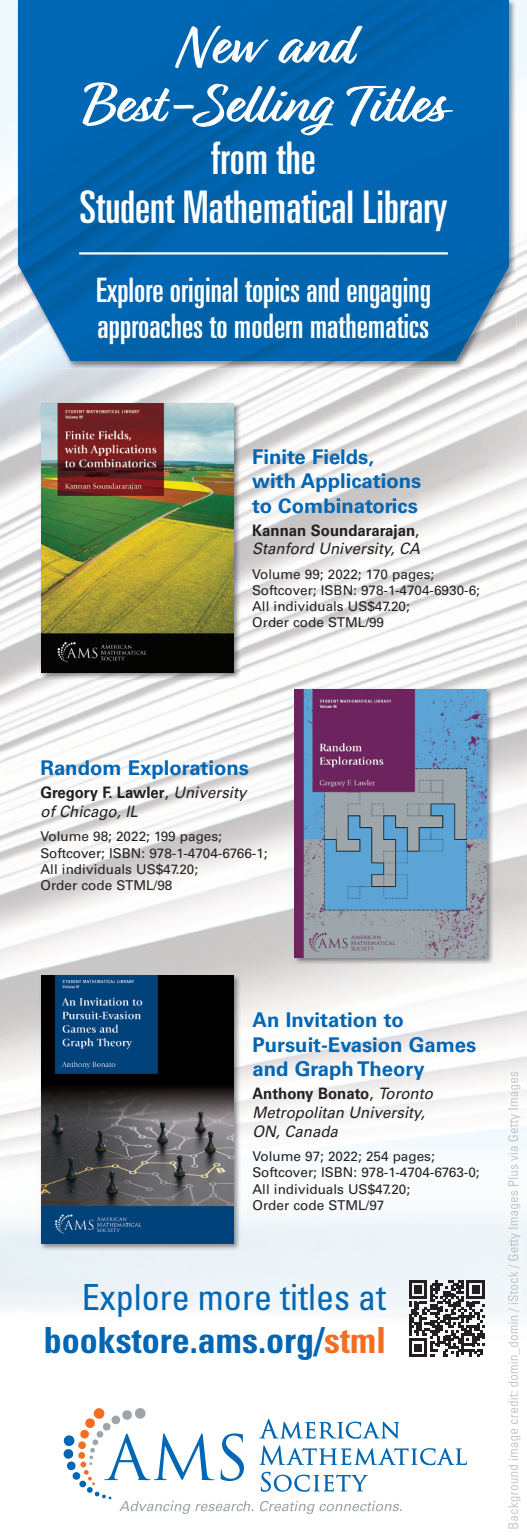
<style>
.page{position:relative;width:527px;height:1539px;background:#fff}
.page>*{position:absolute;margin:0;border:0;box-sizing:border-box;transform-origin:0 0}
.t1{font:700 58.5px/58.5px "Relation";color:#fff;text-align:center}
.t2{font:ultra-condensed 45px/49.5px "Univers LT Std";color:#fff;text-align:center}
.t3{font:condensed 36px/43.2px "Univers LT Std";color:#0166b3;text-align:right}
.t4{font:ultra-condensed 33.75px/36px "Univers LT Std";color:#fff}
.t5{font:700 20.25px/24.3px "Univers LT Std";color:#0166b3}
.t6{font:italic 15.75px/18.9px "Univers LT Std";color:#231f20;scale:.95 1}
.t7{font:13.5px/16.2px "Univers LT Std";color:#231f20}
.s1{font-weight:700;font-style:normal}
.s2{font-style:normal}
.s3{font-weight:700}
.s4{font-weight:700;color:#f36e21}
</style>
<div class="page">
<img style="left:0;top:0;width:526px;height:1315px">
<svg style="left:259px;top:1419px;width:140px;height:20px"></svg>
<svg style="left:259px;top:1445px;width:208px;height:20px"></svg>
<svg style="left:261px;top:1472px;width:107px;height:20px"></svg>
<svg style="left:63px;top:1408px;width:190px;height:106px"></svg>
<svg style="left:259px;top:1501px;width:142px;height:13px"></svg>
<img style="left:508px;top:1072px;width:12px;height:268px">
<img style="left:508px;top:1340px;width:12px;height:189px">
<svg style="left:408px;top:1281px;width:76px;height:76px"></svg>
<img style="left:16px;top:0;width:500px;height:369px">
<img style="left:18px;top:0;width:490px;height:361px">
<hr style="left:79px;top:252px;width:368px;height:3px;background:#fff">
<img style="left:40px;top:402px;width:201px;height:278px">
<img style="left:41px;top:404px;width:192px;height:268px">
<img style="left:293px;top:687px;width:200px;height:278px">
<img style="left:294px;top:689px;width:192px;height:269px">
<img style="left:40px;top:974px;width:201px;height:277px">
<img style="left:41px;top:976px;width:192px;height:268px">
<h1 class="t1" style="left:84px;top:18px;width:361px">New and<br>Best-Selling Titles</h1>
<h2 class="t2" style="left:79px;top:133px;width:369px">from the<br>Student Mathematical Library</h2>
<h3 class="t4" style="left:96px;top:272px;width:336px">Explore original topics and engaging approaches to modern mathematics</h3>
<h3 class="t5" style="left:252px;top:445px;width:170px">Finite Fields, with Applications to Combinatorics</h3>
<p class="t6" style="left:252px;top:521px;width:178px"><span class="s1">Kannan Soundararajan</span><span class="s2">,<br></span>Stanford University, CA</p>
<p class="t7" style="left:252px;top:566px;width:229px">Volume 99; 2022; 170 pages;<br>Softcover; ISBN: 978-1-4704-6930-6;<br>All individuals US$47.20;<br>Order code STML/99</p>
<h3 class="t5" style="left:40px;top:756px;width:210px">Random Explorations</h3>
<p class="t6" style="left:40px;top:783px;width:218px"><span class="s1">Gregory F. Lawler</span><span class="s2">,</span> University of Chicago, IL</p>
<p class="t7" style="left:40px;top:829px;width:228px">Volume 98; 2022; 199 pages;<br>Softcover; ISBN: 978-1-4704-6766-1;<br>All individuals US$47.20;<br>Order code STML/98</p>
<h3 class="t5" style="left:252px;top:1008px;width:225px">An Invitation to<br>Pursuit-Evasion Games and Graph Theory</h3>
<p class="t6" style="left:252px;top:1084px;width:191px"><span class="s1">Anthony Bonato</span><span class="s2">,</span> Toronto<br>Metropolitan University,<br>ON, Canada</p>
<p class="t7" style="left:252px;top:1148px;width:228px">Volume 97; 2022; 254 pages;<br>Softcover; ISBN: 978-1-4704-6763-0;<br>All individuals US$47.20;<br>Order code STML/97</p>
<h3 class="t3" style="left:44px;top:1275px;width:343px">Explore more titles at <span class="s3">bookstore.ams.org/</span><span class="s4">stml</span></h3>
</div>
